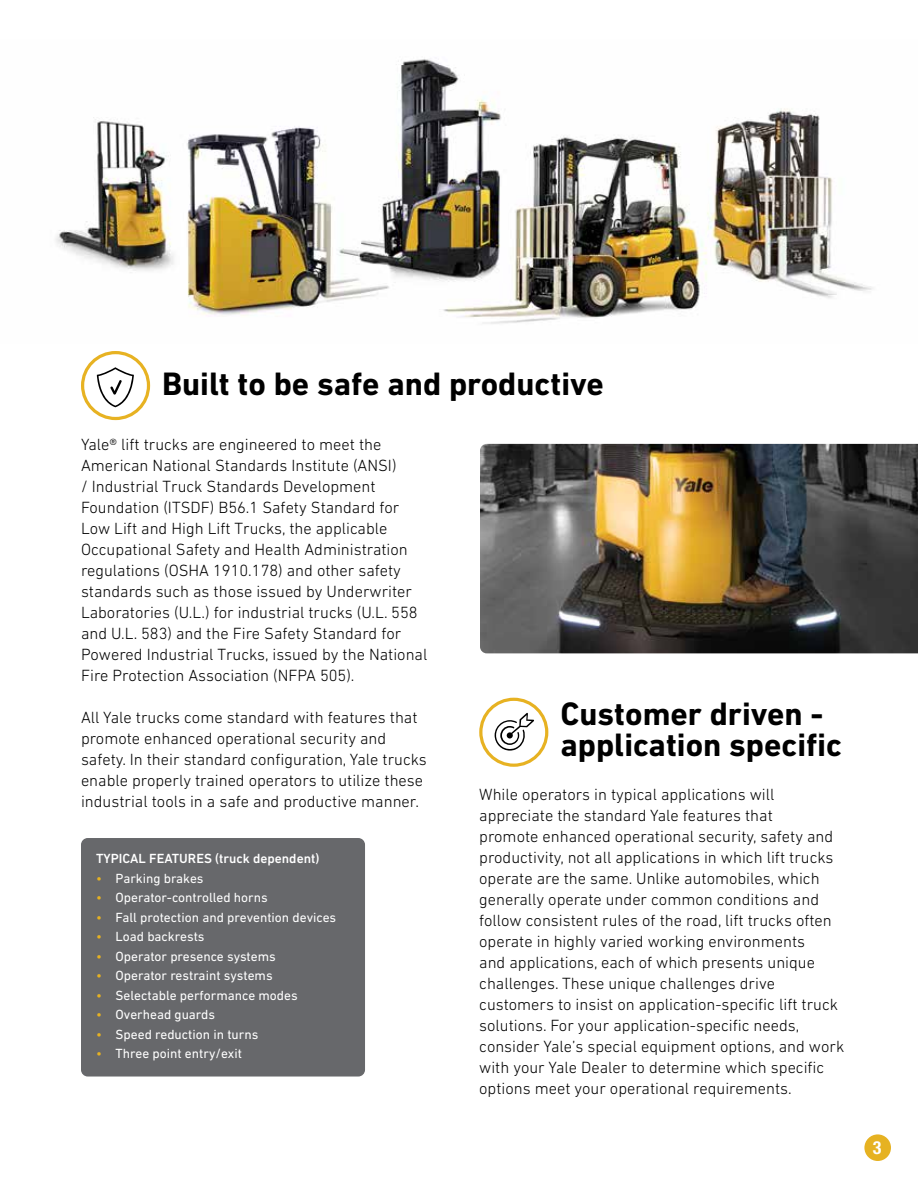
<style>
.page{position:relative;width:918px;height:1188px;background:#fff}
.page>*{position:absolute;margin:0;border:0;box-sizing:border-box;transform-origin:0 0}
.t1{font:700 33px/31.5px "DIN Next LT Pro";color:#000}
.t2{font:700 condensed 18px "Helvetica Neue LT Std";color:#fff}
.t3{font:300 16.5px/21px "DIN Next LT Pro";color:#000}
.t4{font:13.5px "DIN Next LT Pro";color:#fff}
.t5{font:500 13.5px "DIN Next LT Pro";color:#fff}
.s1{color:#e6b222}
</style>
<div class="page">
<div style="left:864px;top:1134px;width:27px;height:27px;background:#e6b222;border-radius:50%"></div>
<img style="left:55px;top:59px;width:818px;height:265px">
<svg style="left:81px;top:351px;width:69px;height:69px"></svg>
<div style="left:81px;top:838px;width:284px;height:239px;background:#67686b;border-radius:7px"></div>
<img style="left:480px;top:444px;width:438px;height:209px">
<svg style="left:479px;top:698px;width:69px;height:69px"></svg>
<h1 class="t1" style="left:162px;top:368px;width:443px">Built to be safe and productive</h1>
<p class="t3" style="left:81px;top:433px;width:348px">Yale® lift trucks are engineered to meet the American National Standards Institute (ANSI)<br>/ Industrial Truck Standards Development Foundation (ITSDF) B56.1 Safety Standard for Low Lift and High Lift Trucks, the applicable Occupational Safety and Health Administration regulations (OSHA 1910.178) and other safety standards such as those issued by Underwriter Laboratories (U.L.) for industrial trucks (U.L. 558 and U.L. 583) and the Fire Safety Standard for Powered Industrial Trucks, issued by the National Fire Protection Association (NFPA 505).</p>
<p class="t3" style="left:81px;top:707px;width:347px">All Yale trucks come standard with features that promote enhanced operational security and safety. In their standard configuration, Yale trucks enable properly trained operators to utilize these industrial tools in a safe and productive manner.</p>
<p class="t5" style="left:96px;top:851px;width:225px">TYPICAL FEATURES (truck dependent)</p>
<p class="t4" style="left:96px;top:870px;width:109px"><span class="s1">•</span> Parking brakes</p>
<p class="t4" style="left:96px;top:890px;width:173px"><span class="s1">•</span> Operator-controlled horns</p>
<p class="t4" style="left:96px;top:909px;width:242px"><span class="s1">•</span> Fall protection and prevention devices</p>
<p class="t4" style="left:96px;top:929px;width:110px"><span class="s1">•</span> Load backrests</p>
<p class="t4" style="left:96px;top:948px;width:181px"><span class="s1">•</span> Operator presence systems</p>
<p class="t4" style="left:96px;top:968px;width:178px"><span class="s1">•</span> Operator restraint systems</p>
<p class="t4" style="left:96px;top:987px;width:203px"><span class="s1">•</span> Selectable performance modes</p>
<p class="t4" style="left:96px;top:1007px;width:121px"><span class="s1">•</span> Overhead guards</p>
<p class="t4" style="left:96px;top:1026px;width:164px"><span class="s1">•</span> Speed reduction in turns</p>
<p class="t4" style="left:96px;top:1046px;width:147px"><span class="s1">•</span> Three point entry/exit</p>
<h1 class="t1" style="left:561px;top:698px;width:283px">Customer driven - application specific</h1>
<p class="t3" style="left:479px;top:783px;width:367px">While operators in typical applications will appreciate the standard Yale features that<br>promote enhanced operational security, safety and productivity, not all applications in which lift trucks operate are the same. Unlike automobiles, which generally operate under common conditions and follow consistent rules of the road, lift trucks often operate in highly varied working environments<br>and applications, each of which presents unique challenges. These unique challenges drive customers to insist on application-specific lift truck solutions. For your application-specific needs, consider Yale’s special equipment options, and work with your Yale Dealer to determine which specific options meet your operational requirements.</p>
<p class="t2" style="left:873px;top:1137px;width:10px">3</p>
</div>
